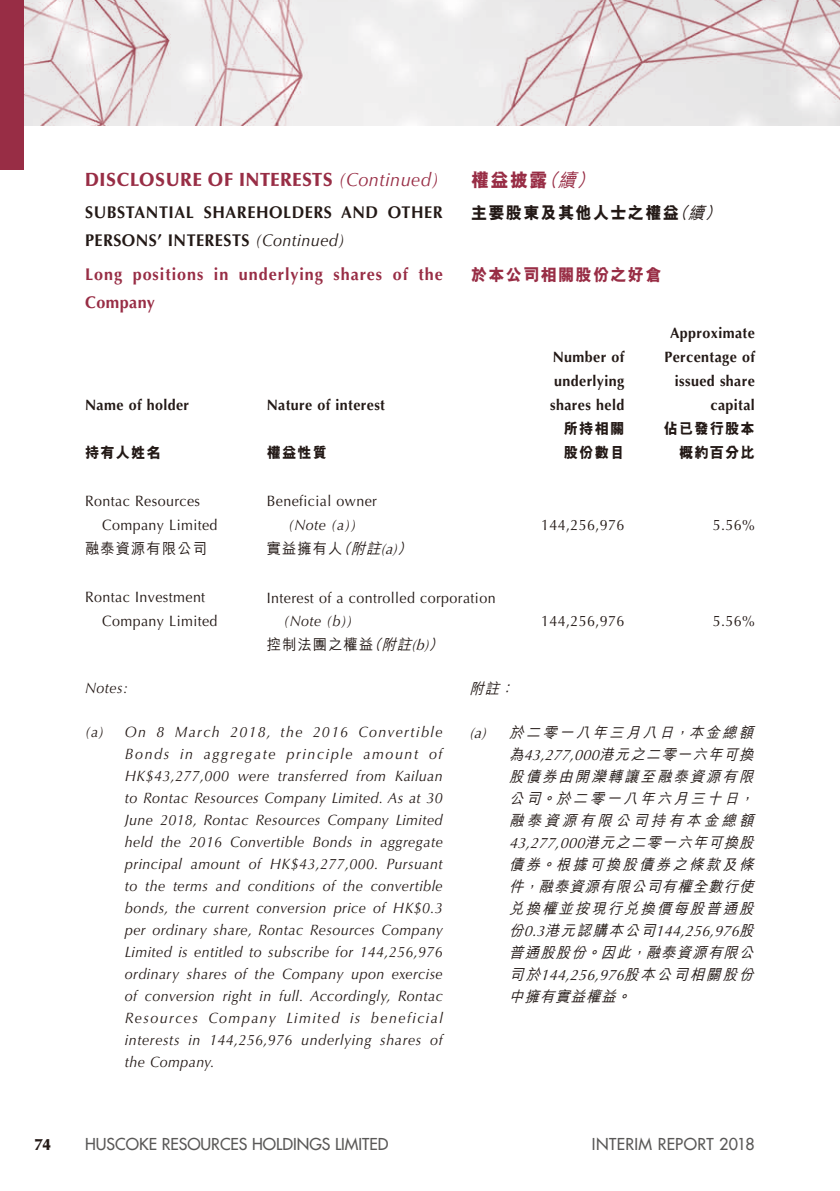
<style>
.page{position:relative;width:840px;height:1191px;background:#fff}
.page>*{position:absolute;margin:0;border:0;box-sizing:border-box;transform-origin:0 0}
.t1{font:900 19px "Optima LT Std";letter-spacing:.025em;color:#982d45;scale:.95 1}
.t2{font:800 19px "M Hei HK";color:#982d45;scale:.95 1}
.t3{font:700 17px/28px "Optima LT Std";letter-spacing:.035em;color:#231916;scale:.95 1}
.t4{font:700 17px/28px "Optima LT Std";letter-spacing:.06em;color:#982d45;scale:.95 1}
.t5{font:800 17px "M Hei HK";letter-spacing:.08em;color:#231916;scale:.95 1}
.t6{font:800 17px "M Hei HK";letter-spacing:.08em;color:#982d45;scale:.95 1}
.t7{font:500 16px "Futura Std";color:#595857}
.t8{font:500 16px "Futura Std";letter-spacing:.02em;color:#595857}
.t9{font:900 16px "Optima LT Std";color:#231916}
.t10{font:italic 15px/22px "Optima LT Std";letter-spacing:.04em;color:#231916;text-align:justify;scale:.95 1}
.t11{font:italic 500 15px/22px "M Hei HK";color:#231916;text-align:justify;scale:.95 1}
.t12{font:15px/24px "Optima LT Std";letter-spacing:.03em;color:#231916;scale:.95 1}
.t13{font:700 15px/24px "Optima LT Std";letter-spacing:.03em;color:#231916;text-align:justify;scale:.95 1}
.t14{font:italic 15px "Optima LT Std";color:#231916;scale:.95 1}
.t15{font:500 15px "M Hei HK";letter-spacing:.08em;color:#231916;scale:.95 1}
.t16{font:800 15px/24px "M Hei HK";letter-spacing:.08em;color:#231916;scale:.95 1}
.s1{font-weight:400;font-style:italic}
.s2{font-weight:500;font-style:italic}
.s3{font-style:italic}
.s4{font-family:"Optima LT Std";font-weight:400;font-style:italic}
.s5{font-family:"Optima LT Std";font-weight:400}
.s6{font-family:"M Hei HK";font-weight:500}
</style>
<div class="page">
<img style="left:24px;top:0;width:815px;height:125px">
<div style="left:0;top:0;width:24px;height:170px;background:#982d45"></div>
<p class="t1" style="left:85px;top:168px;width:373px">DISCLOSURE OF INTERESTS <span class="s1">(Continued)</span></p>
<p class="t3" style="left:85px;top:198px;width:377px">SUBSTANTIAL SHAREHOLDERS AND OTHER<br>PERSONS’ INTERESTS <span class="s1">(Continued)</span></p>
<p class="t4" style="left:85px;top:260px;width:378px">Long positions in underlying shares of the<br>Company</p>
<p class="t13" style="left:85px;top:393px;width:111px">Name of holder</p>
<p class="t13" style="left:266px;top:393px;width:126px">Nature of interest</p>
<p class="t16" style="left:85px;top:441px;width:81px">持有人姓名</p>
<p class="t16" style="left:266px;top:441px;width:65px">權益性質</p>
<p class="t2" style="left:471px;top:167px;width:138px">權益披露<span class="s2">（續）</span></p>
<p class="t5" style="left:471px;top:201px;width:271px">主要股東及其他人士之權益<span class="s2">（續）</span></p>
<p class="t6" style="left:471px;top:263px;width:202px">於本公司相關股份之好倉</p>
<p class="t13" style="left:550px;top:345px;width:79px">Number of underlying shares held</p>
<p class="t13" style="left:664px;top:321px;width:97px;text-align:right">Approximate<br>Percentage of issued share capital</p>
<p class="t16" style="left:563px;top:417px;width:65px">所持相關股份數目</p>
<p class="t16" style="left:663px;top:417px;width:97px;text-align:right">佔已發行股本概約百分比</p>
<p class="t12" style="left:102px;top:489px;width:123px;text-indent:-17px">Rontac Resources<br>Company Limited</p>
<p class="t12" style="left:266px;top:489px;width:117px">Beneficial owner</p>
<p class="t10" style="left:288px;top:514px;width:73px">(Note (a))</p>
<p class="t12" style="left:540px;top:513px;width:89px">144,256,976</p>
<p class="t12" style="left:712px;top:513px;width:46px">5.56%</p>
<p class="t15" style="left:85px;top:538px;width:130px">融泰資源有限公司</p>
<p class="t15" style="left:266px;top:538px;width:159px">實益擁有人<span class="s3">（附註</span><span class="s4">(a)</span><span class="s3">）</span></p>
<p class="t12" style="left:102px;top:585px;width:123px;text-indent:-17px">Rontac Investment<br>Company Limited</p>
<p class="t12" style="left:266px;top:586px;width:242px">Interest of a controlled corporation</p>
<p class="t10" style="left:283px;top:610px;width:74px">(Note (b))</p>
<p class="t12" style="left:540px;top:609px;width:89px">144,256,976</p>
<p class="t12" style="left:712px;top:609px;width:46px">5.56%</p>
<p class="t15" style="left:266px;top:634px;width:192px">控制法團之權益<span class="s3">（附註</span><span class="s4">(b)</span><span class="s3">）</span></p>
<p class="t10" style="left:85px;top:677px;width:46px">Notes:</p>
<p class="t10" style="left:125px;top:721px;width:336px;text-indent:-40px">(a) On 8 March 2018, the 2016 Convertible Bonds in aggregate principle amount of HK$43,277,000 were transferred from Kailuan to Rontac Resources Company Limited. As at 30<br>June 2018, Rontac Resources Company Limited held the 2016 Convertible Bonds in aggregate principal amount of HK$43,277,000. Pursuant to the terms and conditions of the convertible bonds, the current conversion price of HK$0.3 per ordinary share, Rontac Resources Company Limited is entitled to subscribe for 144,256,976 ordinary shares of the Company upon exercise of conversion right in full. Accordingly, Rontac Resources Company Limited is beneficial interests in 144,256,976 underlying shares of the Company.</p>
<p class="t11" style="left:469px;top:676px;width:54px">附註：</p>
<p class="t11" style="left:509px;top:720px;width:264px;text-indent:-40px"><span class="s5">(a)</span> 於二零一八年三月八日，本金總額為<span class="s5">43,277,000</span>港元之二零一六年可換股債券由開灤轉讓至融泰資源有限公司。於二零一八年六月三十日，融泰資源有限公司持有本金總額<span class="s5">43,277,000</span>港元之二零一六年可換股債券。根據可換股債券之條款及條件，融泰資源有限公司有權全數行使兌換權並按現行兌換價每股普通股</p>
<p class="t14" style="left:509px;top:922px;width:264px"><span class="s6">份</span>0.3<span class="s6">港元認購本公司</span>144,256,976<span class="s6">股</span></p>
<p class="t11" style="left:509px;top:940px;width:264px">普通股股份。因此，融泰資源有限公</p>
<p class="t14" style="left:509px;top:966px;width:264px"><span class="s6">司於</span>144,256,976<span class="s6">股本公司相關股份</span></p>
<p class="t11" style="left:509px;top:984px;width:134px">中擁有實益權益。</p>
<p class="t9" style="left:34px;top:1135px;width:18px">74</p>
<p class="t7" style="left:85px;top:1134px;width:305px">HUSCOKE RESOURCES HOLDINGS LIMITED</p>
<p class="t8" style="left:591px;top:1134px;width:164px">INTERIM REPORT 2018</p>
</div>
